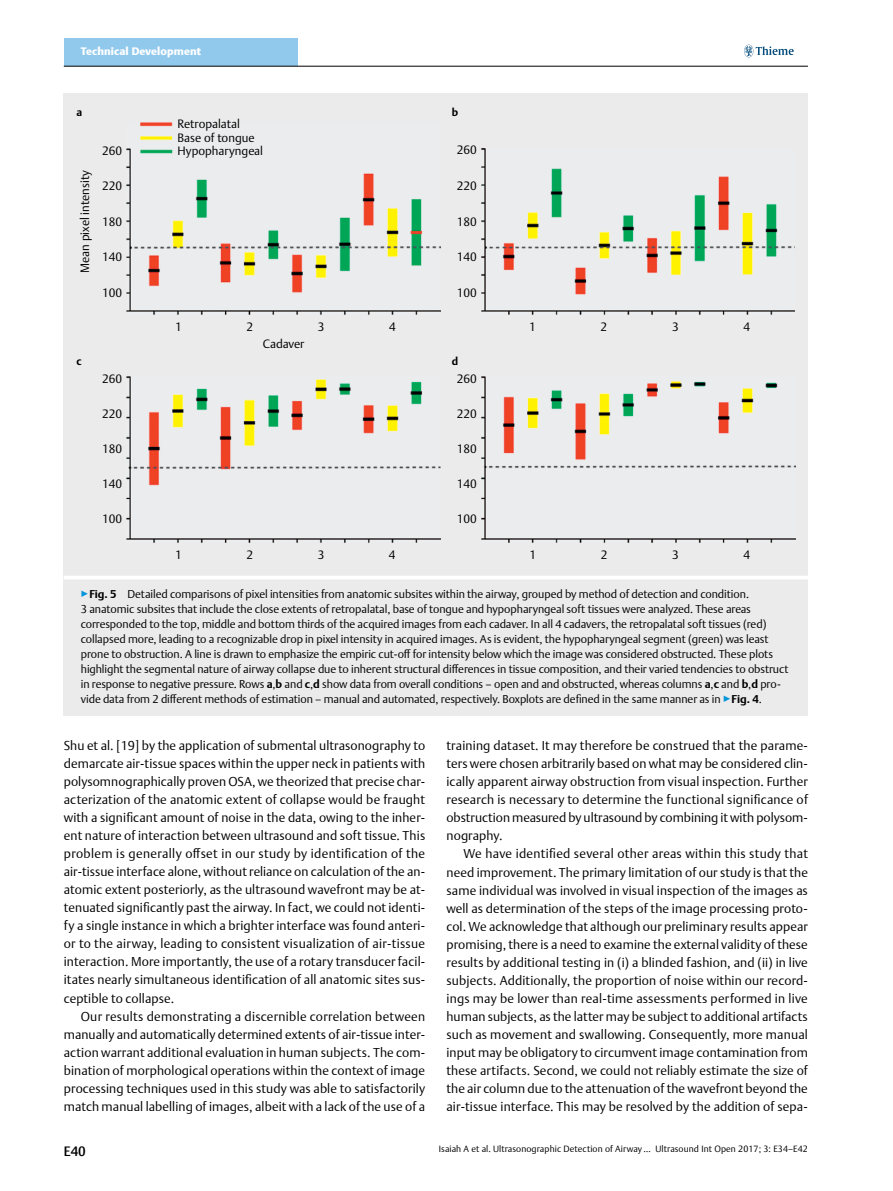
<style>
.page{position:relative;width:893px;height:1191px;background:#fff}
.page>*{position:absolute;margin:0;border:0;box-sizing:border-box;transform-origin:0 0}
.t1{font:500 13.5px "Thieme Argo 2011";color:#000}
.t2{font:300 12.75px/18px "Thieme Argo 2011";letter-spacing:.01em;color:#000;text-align:justify}
.t3{font:300 12px "Thieme Argo 2011";color:#000}
.t4{font:300 11.25px/15px "Thieme Argo 2011";letter-spacing:-.005em;color:#000}
.t5{font:900 10.8px "Thieme Argo 2011";letter-spacing:.01em;color:#fff}
.t6{font:700 10.8px "Thieme Argo 2011";color:#000}
.t7{font:300 9px "Thieme Argo 2011";letter-spacing:.01em;color:#000}
.s1{color:#0095da}
.s2{font-weight:700}
</style>
<div class="page">
<div style="left:64px;top:38px;width:234px;height:28px;background:#91c9ed"></div>
<svg style="left:744px;top:45px;width:50px;height:12px"></svg>
<hr style="left:64px;top:66px;width:744px;height:1px;background:#000">
<div style="left:64px;top:94px;width:744px;height:482px;background:#ebebec"></div>
<img style="left:127px;top:377px;width:314px;height:166px">
<img style="left:481px;top:149px;width:314px;height:166px">
<img style="left:127px;top:123px;width:314px;height:192px">
<img style="left:481px;top:377px;width:314px;height:166px">
<div style="left:64px;top:576px;width:744px;height:139px;background:#ebebec"></div>
<hr style="left:64px;top:576px;width:744px;height:3px;background:#fff">
<p class="t5" style="left:81px;top:44px;width:122px">Technical Development</p>
<p class="t6" style="left:77px;top:104px;width:7px">a</p>
<p class="t6" style="left:452px;top:104px;width:8px">b</p>
<p class="t3" style="left:77px;top:273px;width:105px;rotate:-90deg">Mean pixel intensity</p>
<p class="t3" style="left:178px;top:116px;width:64px">Retropalatal</p>
<p class="t3" style="left:178px;top:129px;width:78px">Base of tongue</p>
<p class="t3" style="left:102px;top:142px;width:22px">260</p>
<p class="t3" style="left:457px;top:142px;width:22px">260</p>
<p class="t3" style="left:102px;top:178px;width:22px">220</p>
<p class="t3" style="left:102px;top:214px;width:22px">180</p>
<p class="t3" style="left:102px;top:249px;width:22px">140</p>
<p class="t3" style="left:102px;top:285px;width:22px">100</p>
<p class="t3" style="left:178px;top:143px;width:87px">Hypopharyngeal</p>
<p class="t3" style="left:457px;top:178px;width:22px">220</p>
<p class="t3" style="left:457px;top:213px;width:22px">180</p>
<p class="t3" style="left:457px;top:249px;width:22px">140</p>
<p class="t3" style="left:457px;top:285px;width:22px">100</p>
<p class="t3" style="left:175px;top:318px;width:8px">1</p>
<p class="t3" style="left:247px;top:318px;width:8px">2</p>
<p class="t3" style="left:318px;top:318px;width:8px">3</p>
<p class="t3" style="left:389px;top:318px;width:8px">4</p>
<p class="t3" style="left:529px;top:318px;width:8px">1</p>
<p class="t3" style="left:601px;top:318px;width:8px">2</p>
<p class="t3" style="left:672px;top:318px;width:8px">3</p>
<p class="t3" style="left:743px;top:318px;width:8px">4</p>
<p class="t3" style="left:263px;top:335px;width:43px">Cadaver</p>
<p class="t6" style="left:77px;top:354px;width:7px">c</p>
<p class="t6" style="left:452px;top:354px;width:8px">d</p>
<p class="t3" style="left:102px;top:370px;width:22px">260</p>
<p class="t3" style="left:102px;top:406px;width:22px">220</p>
<p class="t3" style="left:102px;top:441px;width:22px">180</p>
<p class="t3" style="left:102px;top:476px;width:22px">140</p>
<p class="t3" style="left:102px;top:511px;width:22px">100</p>
<p class="t3" style="left:457px;top:370px;width:22px">260</p>
<p class="t3" style="left:457px;top:405px;width:22px">220</p>
<p class="t3" style="left:457px;top:441px;width:22px">180</p>
<p class="t3" style="left:457px;top:476px;width:22px">140</p>
<p class="t3" style="left:457px;top:511px;width:22px">100</p>
<p class="t3" style="left:175px;top:547px;width:8px">1</p>
<p class="t3" style="left:246px;top:547px;width:8px">2</p>
<p class="t3" style="left:318px;top:547px;width:8px">3</p>
<p class="t3" style="left:389px;top:547px;width:8px">4</p>
<p class="t3" style="left:529px;top:547px;width:8px">1</p>
<p class="t3" style="left:601px;top:547px;width:8px">2</p>
<p class="t3" style="left:672px;top:547px;width:8px">3</p>
<p class="t3" style="left:743px;top:547px;width:8px">4</p>
<p class="t4" style="left:81px;top:586px;width:709px"><span class="s1">▶</span><span class="s2">Fig. 5</span> Detailed comparisons of pixel intensities from anatomic subsites within the airway, grouped by method of detection and condition.<br>3 anatomic subsites that include the close extents of retropalatal, base of tongue and hypopharyngeal soft tissues were analyzed. These areas corresponded to the top, middle and bottom thirds of the acquired images from each cadaver. In all 4 cadavers, the retropalatal soft tissues (red) collapsed more, leading to a recognizable drop in pixel intensity in acquired images. As is evident, the hypopharyngeal segment (green) was least prone to obstruction. A line is drawn to emphasize the empiric cut-off for intensity below which the image was considered obstructed. These plots highlight the segmental nature of airway collapse due to inherent structural differences in tissue composition, and their varied tendencies to obstruct in response to negative pressure. Rows <span class="s2">a</span>,<span class="s2">b</span> and <span class="s2">c</span>,<span class="s2">d</span> show data from overall conditions – open and and obstructed, whereas columns <span class="s2">a</span>,<span class="s2">c</span> and <span class="s2">b</span>,<span class="s2">d</span> pro&shy;vide data from 2 different methods of estimation – manual and automated, respectively. Boxplots are defined in the same manner as in <span class="s1">▶</span><span class="s2">Fig. 4</span>.</p>
<p class="t2" style="left:64px;top:736px;width:363px">Shu et al. [19] by the application of submental ultrasonography to demarcate air-tissue spaces within the upper neck in patients with polysomnographically proven OSA, we theorized that precise char&shy;acterization of the anatomic extent of collapse would be fraught with a significant amount of noise in the data, owing to the inher&shy;ent nature of interaction between ultrasound and soft tissue. This problem is generally offset in our study by identification of the air-tissue interface alone, without reliance on calculation of the an&shy;atomic extent posteriorly, as the ultrasound wavefront may be at&shy;tenuated significantly past the airway. In fact, we could not identi&shy;fy a single instance in which a brighter interface was found anteri&shy;or to the airway, leading to consistent visualization of air-tissue interaction. More importantly, the use of a rotary transducer facil&shy;itates nearly simultaneous identification of all anatomic sites sus&shy;ceptible to collapse.</p>
<p class="t2" style="left:64px;top:1006px;width:363px;text-indent:17px">Our results demonstrating a discernible correlation between manually and automatically determined extents of air-tissue inter&shy;action warrant additional evaluation in human subjects. The com&shy;bination of morphological operations within the context of image processing techniques used in this study was able to satisfactorily match manual labelling of images, albeit with a lack of the use of a</p>
<p class="t1" style="left:64px;top:1142px;width:24px">E40</p>
<p class="t2" style="left:446px;top:736px;width:363px">training dataset. It may therefore be construed that the parame&shy;ters were chosen arbitrarily based on what may be considered clin&shy;ically apparent airway obstruction from visual inspection. Further research is necessary to determine the functional significance of obstruction measured by ultrasound by combining it with polysom&shy;nography.</p>
<p class="t2" style="left:446px;top:844px;width:363px;text-indent:17px">We have identified several other areas within this study that need improvement. The primary limitation of our study is that the same individual was involved in visual inspection of the images as well as determination of the steps of the image processing proto&shy;col. We acknowledge that although our preliminary results appear promising, there is a need to examine the external validity of these results by additional testing in (i) a blinded fashion, and (ii) in live subjects. Additionally, the proportion of noise within our record&shy;ings may be lower than real-time assessments performed in live human subjects, as the latter may be subject to additional artifacts such as movement and swallowing. Consequently, more manual input may be obligatory to circumvent image contamination from these artifacts. Second, we could not reliably estimate the size of the air column due to the attenuation of the wavefront beyond the air-tissue interface. This may be resolved by the addition of sepa-</p>
<p class="t7" style="left:439px;top:1143px;width:371px">Isaiah A et al. Ultrasonographic Detection of Airway … Ultrasound Int Open 2017; 3: E34–E42</p>
</div>
